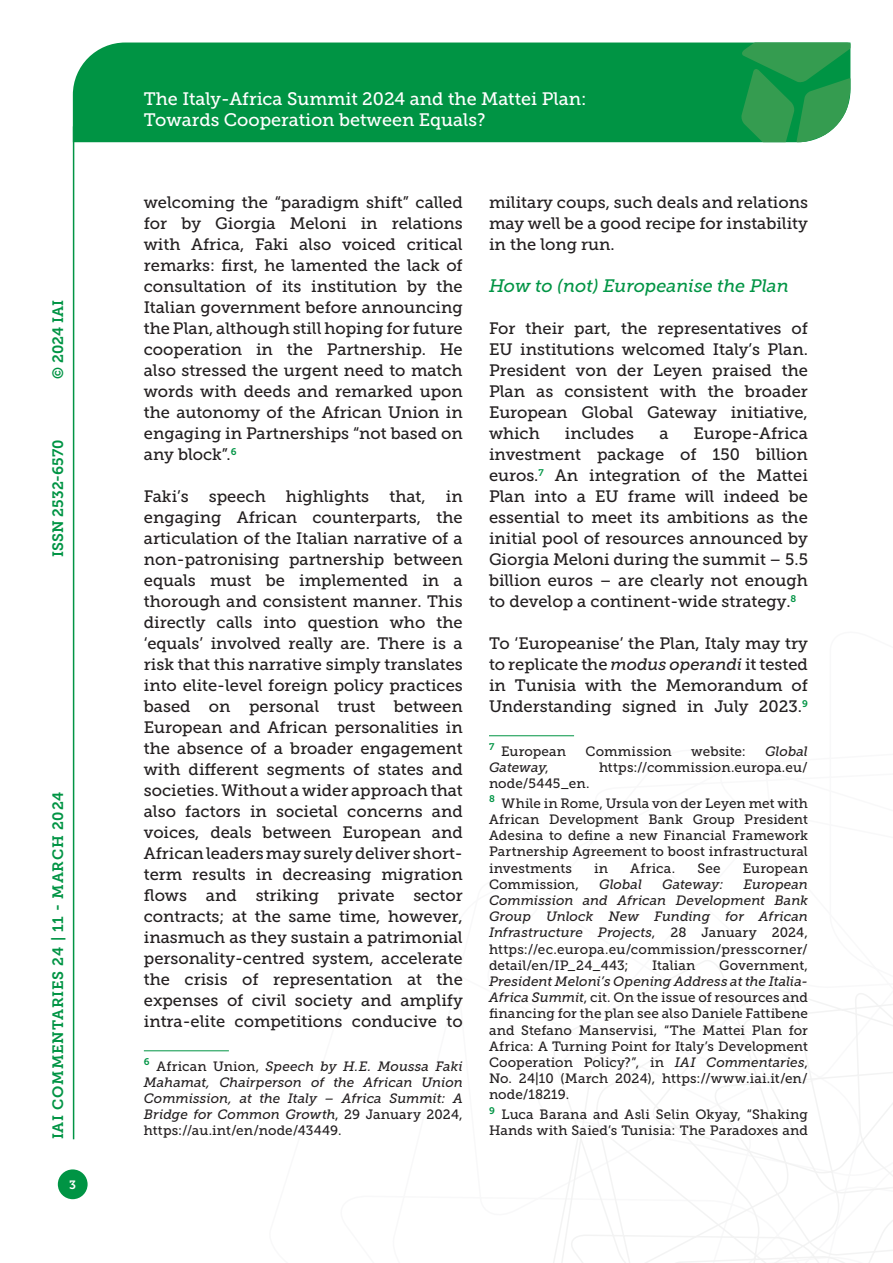
<style>
.page{position:relative;width:893px;height:1263px;background:#fff}
.page>*{position:absolute;margin:0;border:0;box-sizing:border-box;transform-origin:0 0}
.t1{font:18px/21.6px "Museo Slab 500";color:#fff}
.Titolo_paragrafo_2{font:italic 18px "Museo Slab 500";color:#009444}
.Testo{font:16.5px/21px "Museo Slab 500";color:#231f20;text-align:justify}
.t2{font:15px "Museo Slab 700";letter-spacing:.05em;color:#009444}
.t3{font:15px "Museo Slab 700";color:#009444}
.Nota{font:13.5px/16.2px "Museo Slab 500";letter-spacing:.01em;color:#231f20;text-align:justify}
.Nota-2{font:italic 13.5px/16.2px "Museo Slab 500";color:#231f20;text-align:justify}
.t4{font:12px "Museo Slab 700";color:#fff}
.s1{font-style:normal}
.s2{font-style:italic}
</style>
<div class="page">
<svg style="left:553px;top:960px;width:340px;height:303px"></svg>
<div style="left:73px;top:43px;width:668px;height:99px;background:#009444"></div>
<svg style="left:741px;top:43px;width:109px;height:99px;background:#319e55"></svg>
<div style="left:58px;top:1169px;width:30px;height:30px;background:#009444;border-radius:50%"></div>
<hr style="left:73px;top:126px;width:1px;height:1013px;background:#009444">
<hr style="left:144px;top:1050px;width:85px;height:1px;background:#009444">
<hr style="left:489px;top:735px;width:85px;height:1px;background:#009444">
<p class="t2" style="left:50px;top:379px;width:80px;rotate:-90deg">© 2024 IAI</p>
<p class="t3" style="left:50px;top:557px;width:119px;rotate:-90deg">ISSN 2532-6570</p>
<p class="t2" style="left:50px;top:1139px;width:349px;rotate:-90deg">IAI COMMENTARIES 24 | 11 - MARCH 2024</p>
<p class="t4" style="left:69px;top:1178px;width:8px">3</p>
<p class="t1" style="left:144px;top:88px;width:444px">The Italy-Africa Summit 2024 and the Mattei Plan:<br>Towards Cooperation between Equals?</p>
<p class="Testo" style="left:144px;top:192px;width:320px">welcoming the “paradigm shift” called for by Giorgia Meloni in relations with Africa, Faki also voiced critical remarks: first, he lamented the lack of consultation of its institution by the Italian government before announcing the Plan, although still hoping for future cooperation in the Partnership. He also stressed the urgent need to match words with deeds and remarked upon the autonomy of the African Union in engaging in Partnerships “not based on any block”.<sup>6</sup></p>
<p class="Testo" style="left:144px;top:486px;width:320px">Faki’s speech highlights that, in engaging African counterparts, the articulation of the Italian narrative of a non-patronising partnership between equals must be implemented in a thorough and consistent manner. This directly calls into question who the ‘equals’ involved really are. There is a risk that this narrative simply translates into elite-level foreign policy practices based on personal trust between European and African personalities in the absence of a broader engagement with different segments of states and societies. Without a wider approach that also factors in societal concerns and voices, deals between European and African leaders may surely deliver short&shy;term results in decreasing migration flows and striking private sector contracts; at the same time, however, inasmuch as they sustain a patrimonial personality-centred system, accelerate the crisis of representation at the expenses of civil society and amplify intra-elite competitions conducive to</p>
<p class="Nota-2" style="left:144px;top:1058px;width:320px"><sup>6</sup> <span class="s1">African Union,</span> Speech by H.E. Moussa Faki Mahamat, Chairperson of the African Union Commission, at the Italy – Africa Summit: A Bridge for Common Growth<span class="s1">, 29 January 2024, https://au.int/en/node/43449.</span></p>
<p class="Testo" style="left:489px;top:192px;width:320px">military coups, such deals and relations may well be a good recipe for instability in the long run.</p>
<p class="Titolo_paragrafo_2" style="left:489px;top:276px;width:301px">How to (not) Europeanise the Plan</p>
<p class="Testo" style="left:489px;top:318px;width:320px">For their part, the representatives of EU institutions welcomed Italy’s Plan.<br>President von der Leyen praised the Plan as consistent with the broader European Global Gateway initiative, which</p>
<p class="Testo" style="left:489px;top:423px;width:320px;text-indent:205px">Europe-Africa investment package of 150 billion euros.<sup>7</sup> An integration of the Mattei Plan into a EU frame will indeed be essential to meet its ambitions as the initial pool of resources announced by Giorgia Meloni during the summit – 5.5 billion euros – are clearly not enough to develop a continent-wide strategy.<sup>8</sup></p>
<p class="Testo" style="left:489px;top:633px;width:320px">To ‘Europeanise’ the Plan, Italy may try to replicate the <span class="s2">modus operandi</span> it tested in Tunisia with the Memorandum of Understanding signed in July 2023.<sup>9</sup></p>
<p class="Nota" style="left:489px;top:743px;width:79px"><sup>7</sup> European</p>
<p class="Nota" style="left:586px;top:743px;width:88px">Commission</p>
<p class="Nota" style="left:691px;top:743px;width:56px">website:</p>
<p class="Nota-2" style="left:765px;top:743px;width:44px">Global</p>
<p class="Nota-2" style="left:489px;top:759px;width:61px">Gateway<span class="s1">,</span></p>
<p class="Nota" style="left:599px;top:759px;width:210px">https://commission.europa.eu/</p>
<p class="Nota" style="left:489px;top:775px;width:102px">node/5445_en.</p>
<p class="Nota" style="left:489px;top:795px;width:320px"><sup>8</sup> While in Rome, Ursula von der Leyen met with African Development Bank Group President Adesina to define a new Financial Framework Partnership Agreement to boost infrastructural investments</p>
<p class="Testo" style="left:565px;top:423px;width:71px">includes</p>
<p class="Testo" style="left:659px;top:423px;width:11px">a</p>
<p class="Nota" style="left:594px;top:860px;width:15px">in</p>
<p class="Nota" style="left:630px;top:860px;width:46px">Africa.</p>
<p class="Nota" style="left:697px;top:860px;width:25px">See</p>
<p class="Nota" style="left:743px;top:860px;width:67px">European</p>
<p class="Nota" style="left:489px;top:876px;width:92px">Commission,</p>
<p class="Nota-2" style="left:599px;top:876px;width:44px">Global</p>
<p class="Nota-2" style="left:662px;top:876px;width:63px">Gateway:</p>
<p class="Nota-2" style="left:489px;top:876px;width:320px;text-indent:255px">European Commission and African Development Bank Group Unlock New Funding for African Infrastructure Projects<span class="s1">, 28 January 2024, https://ec.europa.eu/commission/presscorner/ detail/en/IP_24_443;</span></p>
<p class="Nota" style="left:489px;top:957px;width:320px;text-indent:230px">Government, <span class="s2">President Meloni’s Opening Address at the Italia-Africa Summit</span>, cit. On the issue of resources and financing for the plan see also Daniele Fattibene and Stefano Manservisi, “The Mattei Plan for Africa: A Turning Point for Italy’s Development Cooperation Policy?”, in <span class="s2">IAI Commentaries</span>, No. 24|10 (March 2024), https://www.iai.it/en/ node/18219.</p>
<p class="Nota" style="left:489px;top:1106px;width:320px"><sup>9</sup> Luca Barana and Asli Selin Okyay, “Shaking<br>Hands with Saied’s Tunisia: The Paradoxes and</p>
<p class="Nota" style="left:652px;top:957px;width:45px">Italian</p>
</div>
